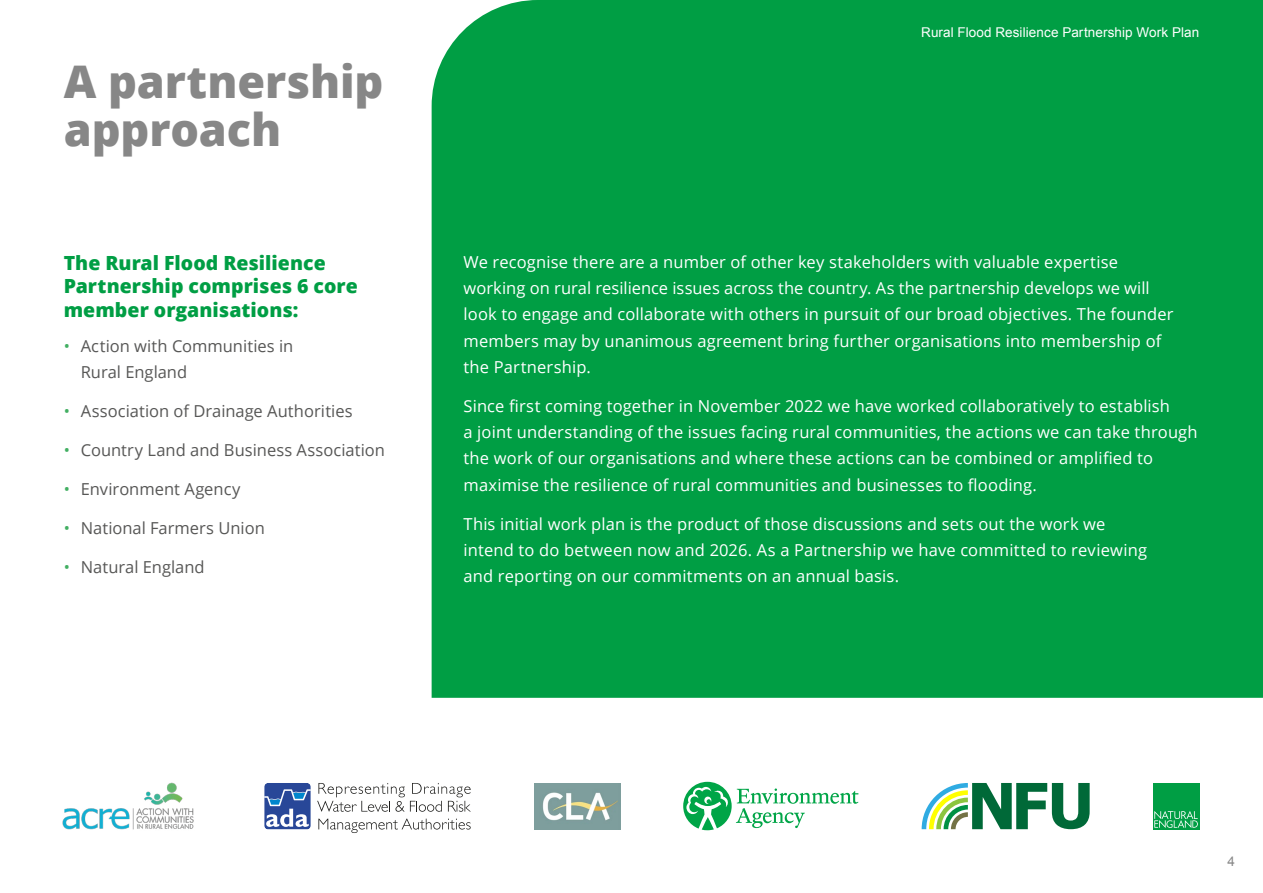
<style>
.page{position:relative;width:1263px;height:893px;background:#fff}
.page>*{position:absolute;margin:0;border:0;box-sizing:border-box;transform-origin:0 0}
.Page_title{font:800 45px/48px "Open Sans";color:#878787}
.Subheading{font:800 19.5px/23.4px "Open Sans";color:#009e44}
.Intro_copy{font:16.5px/26.2px "Open Sans";letter-spacing:.01em;color:#fff}
.t1{font:16.5px/26.2px "Open Sans";color:#575756}
.t2{font:13.5px "Arial";letter-spacing:.005em;color:#fff}
.t3{font:13.5px "Arial";color:#878787}
.s1{color:#42af62}
</style>
<div class="page">
<div style="left:432px;top:0;width:831px;height:698px;background:#009e44"></div>
<img style="left:62px;top:782px;width:132px;height:48px">
<svg style="left:264px;top:783px;width:207px;height:50px"></svg>
<img style="left:534px;top:783px;width:86px;height:46px">
<div style="left:1153px;top:783px;width:46px;height:46px;background:#009e44"></div>
<svg style="left:1154px;top:811px;width:44px;height:17px"></svg>
<svg style="left:922px;top:783px;width:168px;height:46px"></svg>
<svg style="left:683px;top:782px;width:175px;height:48px"></svg>
<p class="Page_title" style="left:64px;top:56px;width:321px">A partnership approach</p>
<p class="Subheading" style="left:64px;top:250px;width:296px">The Rural Flood Resilience<br>Partnership comprises 6 core member organisations:</p>
<p class="t1" style="left:81px;top:332px;width:214px;text-indent:-17px"><span class="s1">•</span> Action with Communities in<br>Rural England</p>
<p class="t1" style="left:64px;top:397px;width:290px"><span class="s1">•</span> Association of Drainage Authorities</p>
<p class="t1" style="left:64px;top:436px;width:323px"><span class="s1">•</span> Country Land and Business Association</p>
<p class="t1" style="left:64px;top:475px;width:178px"><span class="s1">•</span> Environment Agency</p>
<p class="t1" style="left:64px;top:514px;width:203px"><span class="s1">•</span> National Farmers Union</p>
<p class="t1" style="left:64px;top:553px;width:142px"><span class="s1">•</span> Natural England</p>
<p class="t2" style="left:921px;top:23px;width:279px">Rural Flood Resilience Partnership Work Plan</p>
<p class="Intro_copy" style="left:463px;top:248px;width:712px">We recognise there are a number of other key stakeholders with valuable expertise working on rural resilience issues across the country. As the partnership develops we will look to engage and collaborate with others in pursuit of our broad objectives. The founder members may by unanimous agreement bring further organisations into membership of the Partnership.</p>
<p class="Intro_copy" style="left:463px;top:392px;width:736px">Since first coming together in November 2022 we have worked collaboratively to establish<br>a joint understanding of the issues facing rural communities, the actions we can take through the work of our organisations and where these actions can be combined or amplified to maximise the resilience of rural communities and businesses to flooding.</p>
<p class="Intro_copy" style="left:463px;top:510px;width:685px">This initial work plan is the product of those discussions and sets out the work we intend to do between now and 2026. As a Partnership we have committed to reviewing and reporting on our commitments on an annual basis.</p>
<p class="t3" style="left:1227px;top:852px;width:9px">4</p>
</div>
